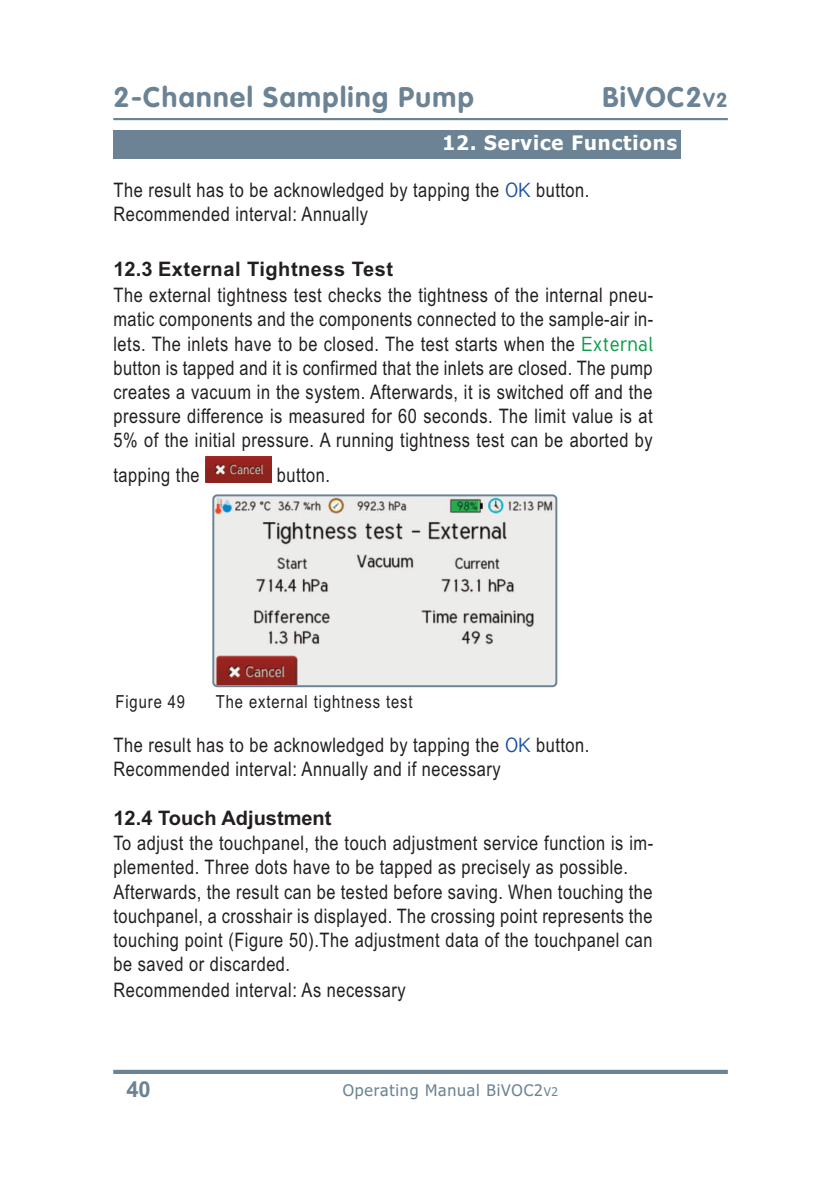
<style>
.page{position:relative;width:840px;height:1191px;background:#fff}
.page>*{position:absolute;margin:0;border:0;box-sizing:border-box;transform-origin:0 0}
.t1{font:700 28px "VAG Rounded";letter-spacing:.05em;color:#6b8394}
.t2{font:700 22px "Arial";color:#6b8394}
.t3{font:20px/24.2px "Arial Narrow";letter-spacing:.025em;color:#231f20}
.t4{font:700 20px "Arial";letter-spacing:.025em;color:#231f20}
.t5{font:700 20px "Tahoma";letter-spacing:.05em;color:#fff}
.t6{font:700 20px "Arial";letter-spacing:.005em;color:#231f20}
.t7{font:18px "Arial Narrow";letter-spacing:.05em;color:#231f20}
.t8{font:16px "Tahoma";letter-spacing:.05em;color:#6b8394}
.s1{font-size:20px}
.s2{font-family:"Tuffy";color:#1e51a3}
.s3{font-family:"Tuffy";color:#0b9c49}
.s4{font-size:12px}
</style>
<div class="page">
<hr style="left:113px;top:118px;width:614px;height:2px;background:#6b8394">
<svg style="left:113px;top:1069px;width:614px;height:4px;background:#889ba9"></svg>
<div style="left:113px;top:130px;width:567px;height:29px;background:#6b8394"></div>
<img style="left:205px;top:457px;width:66px;height:25px">
<svg style="left:212px;top:494px;width:345px;height:193px;background:#d7d5d3"></svg>
<h1 class="t1" style="left:113px;top:80px;width:362px">2-Channel Sampling Pump</h1>
<h1 class="t1" style="left:602px;top:80px;width:126px">BiVOC2<span class="s1">V2</span></h1>
<p class="t5" style="left:442px;top:132px;width:236px">12. Service Functions</p>
<p class="t3" style="left:113px;top:178px;width:477px;line-height:23.6px">The result has to be acknowledged by tapping the <span class="s2">OK</span> button.<br>Recommended interval: Annually</p>
<p class="t4" style="left:113px;top:257px;width:281px">12.3 External Tightness Test</p>
<p class="t3" style="left:113px;top:283px;width:541px;text-align:justify">The external tightness test checks the tightness of the internal pneu&shy;matic components and the components connected to the sample-air in&shy;lets. The inlets have to be closed. The test starts when the <span class="s3">External </span>button is tapped and it is confirmed that the inlets are closed. The pump creates a vacuum in the system. Afterwards, it is switched off and the pressure difference is measured for 60 seconds. The limit value is at 5% of the initial pressure. A running tightness test can be aborted by</p>
<p class="t3" style="left:113px;top:463px;width:88px">tapping the</p>
<p class="t3" style="left:277px;top:463px;width:55px">button.</p>
<p class="t7" style="left:115px;top:691px;width:71px">Figure 49</p>
<p class="t7" style="left:216px;top:691px;width:198px">The external tightness test</p>
<p class="t3" style="left:113px;top:733px;width:477px;line-height:23.6px">The result has to be acknowledged by tapping the <span class="s2">OK</span> button.<br>Recommended interval: Annually and if necessary</p>
<p class="t6" style="left:113px;top:806px;width:219px">12.4 Touch Adjustment</p>
<p class="t3" style="left:113px;top:831px;width:541px">To adjust the touchpanel, the touch adjustment service function is im&shy;plemented. Three dots have to be tapped as precisely as possible.<br>Afterwards, the result can be tested before saving. When touching the touchpanel, a crosshair is displayed. The crossing point represents the touching point (Figure 50).The adjustment data of the touchpanel can be saved or discarded.<br>Recommended interval: As necessary</p>
<p class="t2" style="left:126px;top:1077px;width:26px">40</p>
<p class="t8" style="left:342px;top:1081px;width:216px">Operating Manual BiVOC2<span class="s4">V2</span></p>
</div>
